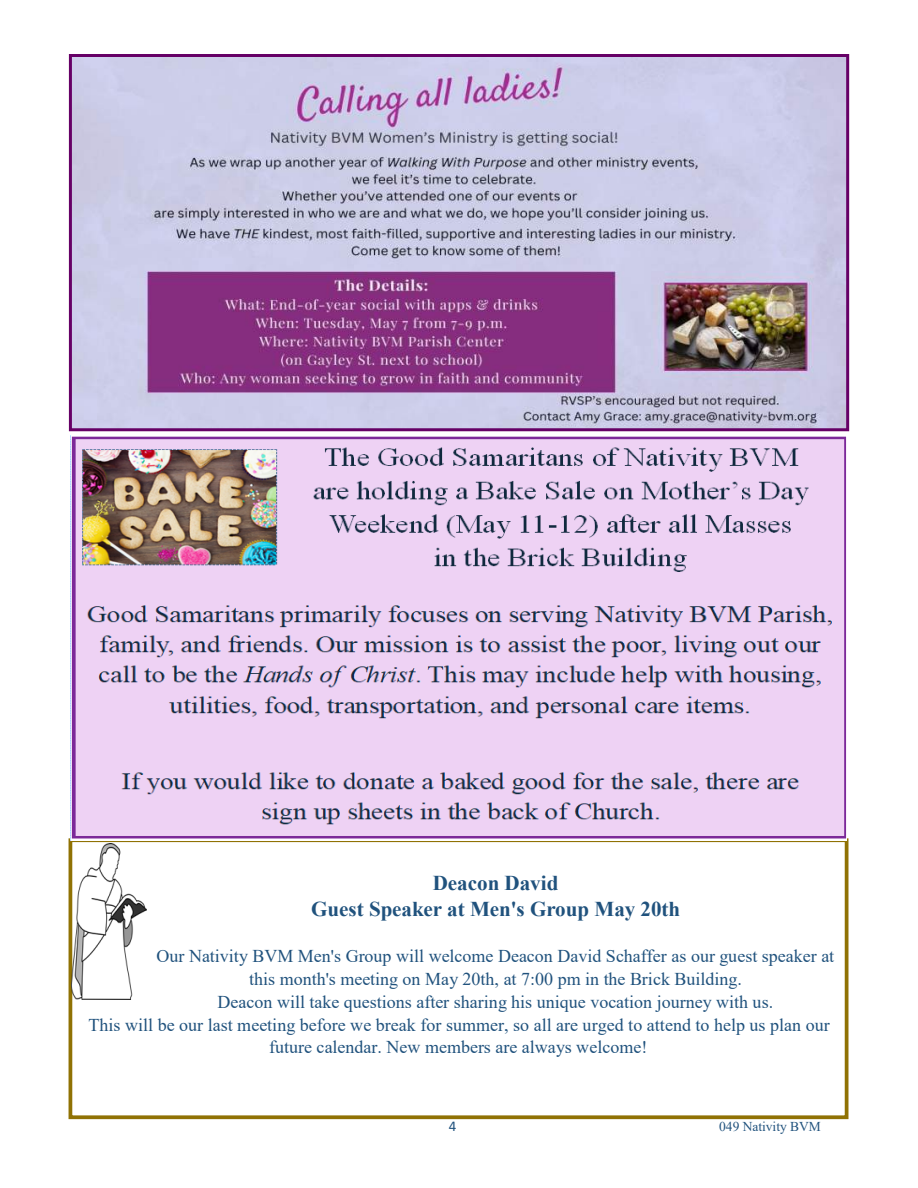
<style>
.page{position:relative;width:918px;height:1188px;background:#fff}
.page>*{position:absolute;margin:0;border:0;box-sizing:border-box;transform-origin:0 0}
.t1{font:700 21.15px "Times New Roman";color:#20527d}
.t2{font:700 21px "Times New Roman";color:#20527d}
.t3{font:18px/22.6px "Times New Roman";color:#20527d;text-align:center}
.t4{font:15px "Calibri";color:#20527d}
.t5{font:13.5px "Times New Roman";color:#20527d}
</style>
<div class="page">
<img style="left:73px;top:58px;width:772px;height:369px">
<div style="left:69px;top:54px;width:780px;height:377px;border:3px solid #606"></div>
<div style="left:69px;top:838px;width:779px;height:281px;border:4px solid #907204"></div>
<img style="left:70px;top:435px;width:777px;height:405px">
<img style="left:72px;top:844px;width:75px;height:156px">
<p class="t1" style="left:433px;top:871px;width:127px">Deacon David</p>
<p class="t2" style="left:311px;top:897px;width:371px">Guest Speaker at Men's Group May 20th</p>
<p class="t3" style="left:157px;top:945px;width:679px">Our Nativity BVM Men's Group will welcome Deacon David Schaffer as our guest speaker at this month's meeting on May 20th, at 7:00 pm in the Brick Building.</p>
<p class="t3" style="left:218px;top:990px;width:557px">Deacon will take questions after sharing his unique vocation journey with us.</p>
<p class="t3" style="left:89px;top:1013px;width:743px">This will be our last meeting before we break for summer, so all are urged to attend to help us plan our</p>
<p class="t3" style="left:269px;top:1036px;width:380px">future calendar. New members are always welcome!</p>
<p class="t4" style="left:449px;top:1119px;width:9px">4</p>
<p class="t5" style="left:719px;top:1119px;width:103px">049 Nativity BVM</p>
</div>
